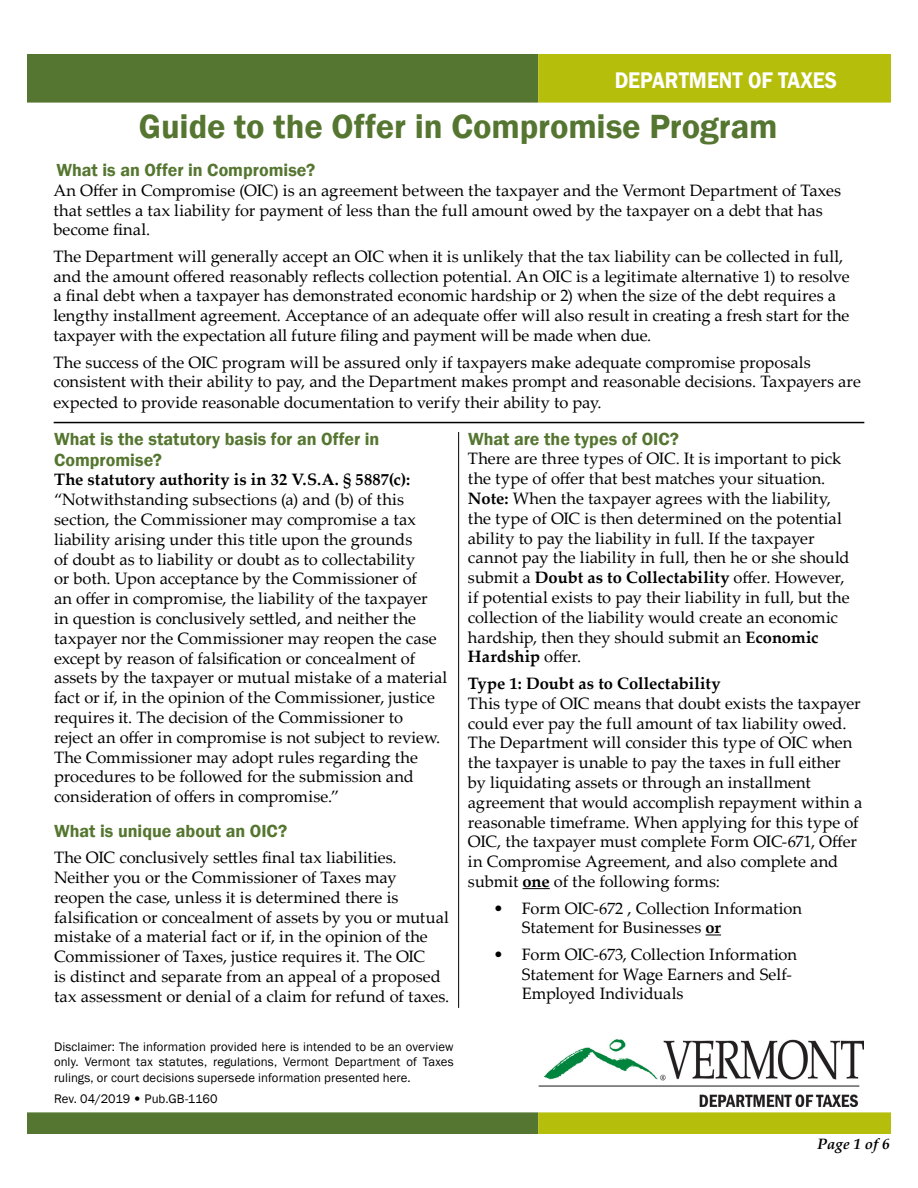
<style>
.page{position:relative;width:918px;height:1188px;background:#fff}
.page>*{position:absolute;margin:0;border:0;box-sizing:border-box;transform-origin:0 0}
.t1{font:600 34.5px "Franklin Gothic";letter-spacing:-.005em;color:#557630}
.t2{font:600 23.25px "Franklin Gothic";color:#fff;scale:.9 1}
.t3{font:600 18px/21px "Franklin Gothic";color:#557630}
.t4{font:16.5px/19.8px "Palatino Linotype";color:#000}
.t5{font:700 16.5px "Palatino Linotype";color:#000}
.t6{font:italic 700 15px "Palatino Linotype";letter-spacing:.005em;color:#000}
.t7{font:12.75px/15.3px "Franklin Gothic";letter-spacing:.005em;color:#000;text-align:justify}
.s1{font-weight:700}
.s2{font-family:"Palatino Linotype"}
</style>
<div class="page">
<div style="left:27px;top:54px;width:511px;height:49px;background:#557630;border:2px solid #557630"></div>
<div style="left:538px;top:54px;width:353px;height:49px;background:#b5bf0b;border:2px solid #b5bf0b"></div>
<div style="left:27px;top:1112px;width:511px;height:22px;background:#557630;border:2px solid #557630"></div>
<div style="left:538px;top:1112px;width:353px;height:22px;background:#b5bf0b;border:2px solid #b5bf0b"></div>
<img style="left:538px;top:1039px;width:326px;height:67px">
<svg style="left:523px;top:888px;width:27px;height:1px"></svg>
<svg style="left:706px;top:934px;width:15px;height:1px"></svg>
<hr style="left:458px;top:432px;width:1px;height:576px;background:#000">
<hr style="left:54px;top:422px;width:810px;height:1px;background:#000">
<h2 class="t2" style="left:615px;top:66px;width:249px">DEPARTMENT OF TAXES</h2>
<h1 class="t1" style="left:139px;top:105px;width:640px">Guide to the Offer in Compromise Program</h1>
<p class="t3" style="left:56px;top:160px;width:261px">What is an Offer in Compromise?</p>
<p class="t4" style="left:53px;top:180px;width:789px">An Offer in Compromise (OIC) is an agreement between the taxpayer and the Vermont Department of Taxes that settles a tax liability for payment of less than the full amount owed by the taxpayer on a debt that has become final.</p>
<p class="t4" style="left:53px;top:246px;width:798px">The Department will generally accept an OIC when it is unlikely that the tax liability can be collected in full, and the amount offered reasonably reflects collection potential. An OIC is a legitimate alternative 1) to resolve a final debt when a taxpayer has demonstrated economic hardship or 2) when the size of the debt requires a lengthy installment agreement. Acceptance of an adequate offer will also result in creating a fresh start for the taxpayer with the expectation all future filing and payment will be made when due.</p>
<p class="t4" style="left:53px;top:351px;width:809px;line-height:20.4px">The success of the OIC program will be assured only if taxpayers make adequate compromise proposals consistent with their ability to pay, and the Department makes prompt and reasonable decisions. Taxpayers are expected to provide reasonable documentation to verify their ability to pay.</p>
<p class="t3" style="left:54px;top:428px;width:327px">What is the statutory basis for an Offer in<br>Compromise?</p>
<p class="t5" style="left:54px;top:468px;width:358px">The statutory authority is in 32 V.S.A. § 5887(c):</p>
<p class="t4" style="left:54px;top:489px;width:395px">“Notwithstanding subsections (a) and (b) of this section, the Commissioner may compromise a tax liability arising under this title upon the grounds<br>of doubt as to liability or doubt as to collectability<br>or both. Upon acceptance by the Commissioner of<br>an offer in compromise, the liability of the taxpayer<br>in question is conclusively settled, and neither the taxpayer nor the Commissioner may reopen the case except by reason of falsification or concealment of assets by the taxpayer or mutual mistake of a material fact or if, in the opinion of the Commissioner, justice requires it. The decision of the Commissioner to<br>reject an offer in compromise is not subject to review.<br>The Commissioner may adopt rules regarding the procedures to be followed for the submission and consideration of offers in compromise.”</p>
<p class="t3" style="left:54px;top:820px;width:235px">What is unique about an OIC?</p>
<p class="t4" style="left:54px;top:847px;width:397px">The OIC conclusively settles final tax liabilities.<br>Neither you or the Commissioner of Taxes may reopen the case, unless it is determined there is falsification or concealment of assets by you or mutual mistake of a material fact or if, in the opinion of the Commissioner of Taxes, justice requires it. The OIC<br>is distinct and separate from an appeal of a proposed tax assessment or denial of a claim for refund of taxes.</p>
<p class="t3" style="left:468px;top:428px;width:213px">What are the types of OIC?</p>
<p class="t4" style="left:468px;top:448px;width:383px">There are three types of OIC. It is important to pick the type of offer that best matches your situation.<br><span class="s1">Note:</span> When the taxpayer agrees with the liability, the type of OIC is then determined on the potential ability to pay the liability in full. If the taxpayer cannot pay the liability in full, then he or she should submit a <span class="s1">Doubt as to Collectability</span> offer. However, if potential exists to pay their liability in full, but the collection of the liability would create an economic hardship, then they should submit an <span class="s1">Economic Hardship</span> offer.</p>
<p class="t5" style="left:468px;top:672px;width:254px">Type 1: Doubt as to Collectability</p>
<p class="t4" style="left:468px;top:693px;width:396px">This type of OIC means that doubt exists the taxpayer could ever pay the full amount of tax liability owed.<br>The Department will consider this type of OIC when the taxpayer is unable to pay the taxes in full either by liquidating assets or through an installment agreement that would accomplish repayment within a reasonable timeframe. When applying for this type of OIC, the taxpayer must complete Form OIC-671, Offer in Compromise Agreement, and also complete and submit <span class="s1">one</span> of the following forms:</p>
<p class="t4" style="left:522px;top:897px;width:282px;text-indent:-28px">• Form OIC-672 , Collection Information<br>Statement for Businesses <span class="s1">or</span></p>
<p class="t4" style="left:522px;top:944px;width:277px;text-indent:-28px">• Form OIC-673, Collection Information<br>Statement for Wage Earners and Self-<br>Employed Individuals</p>
<p class="t7" style="left:54px;top:1040px;width:401px">Disclaimer: The information provided here is intended to be an overview only. Vermont tax statutes, regulations, Vermont Department of Taxes rulings, or court decisions supersede information presented here.</p>
<p class="t7" style="left:54px;top:1091px;width:165px">Rev. 04/2019 <span class="s2">•</span> Pub.GB-1160</p>
<p class="t6" style="left:817px;top:1134px;width:74px">Page 1 of 6</p>
</div>
